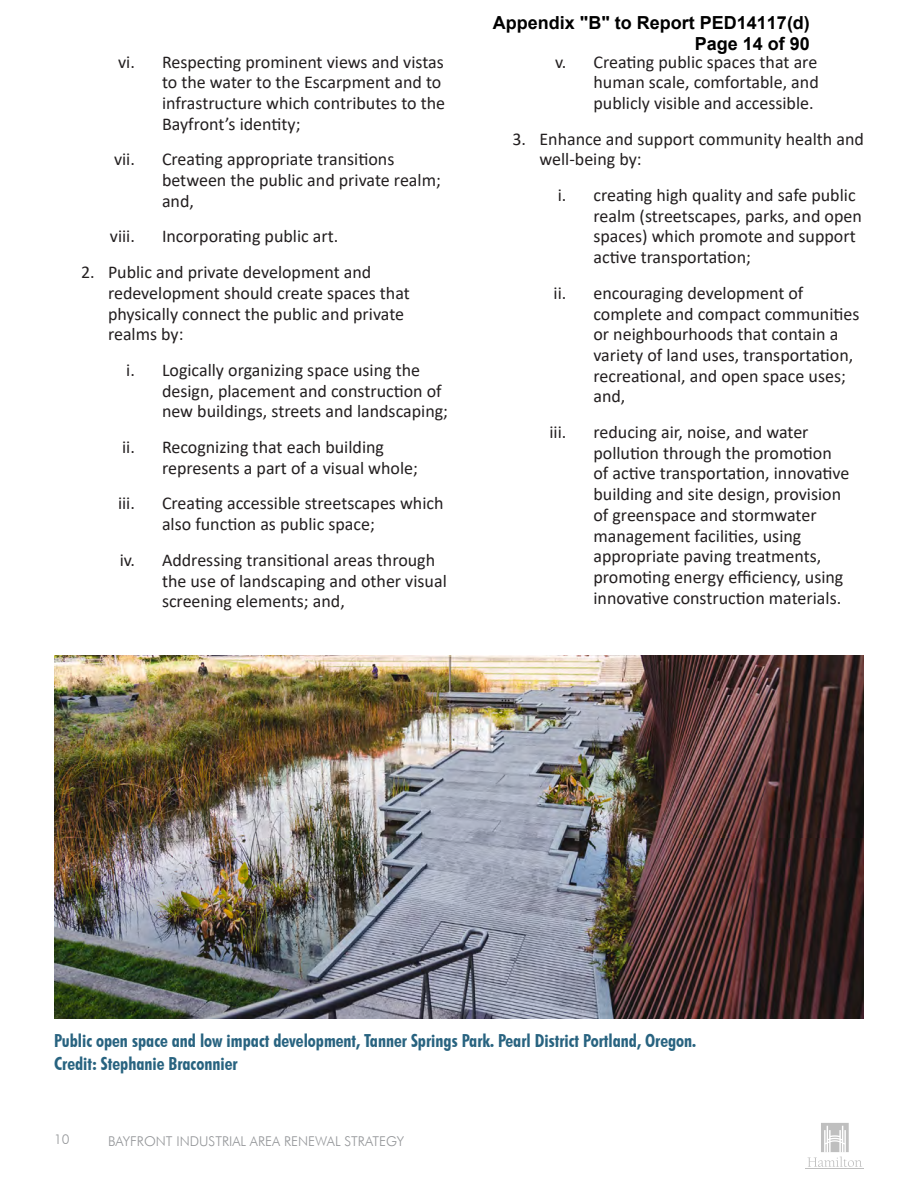
<style>
.page{position:relative;width:918px;height:1188px;background:#fff}
.page>*{position:absolute;margin:0;border:0;box-sizing:border-box;transform-origin:0 0}
.t1{font:18px/20.7px "Calibri";color:#231f20}
.t2{font:700 condensed 18px "Futura BT";color:#286380}
.t3{font:700 18px/21.6px "Arial";color:#000;text-align:right}
.t4{font:300 13.5px "Futura BT";color:#939598}
</style>
<div class="page">
<hr style="left:806px;top:1169px;width:58px;height:1px;background:#bfbfbf">
<svg style="left:808px;top:1123px;width:54px;height:44px"></svg>
<img style="left:54px;top:656px;width:810px;height:362px">
<p class="t1" style="left:162px;top:51px;width:285px;text-indent:-44px">vi. Respecting prominent views and vistas to the water to the Escarpment and to infrastructure which contributes to the Bayfront’s identity;</p>
<p class="t1" style="left:114px;top:149px;width:22px">vii.</p>
<p class="t1" style="left:162px;top:149px;width:280px">Creating appropriate transitions between the public and private realm; and,</p>
<p class="t1" style="left:110px;top:226px;width:27px">viii.</p>
<p class="t1" style="left:162px;top:226px;width:178px">Incorporating public art.</p>
<p class="t1" style="left:108px;top:261px;width:303px;text-indent:-27px">2. Public and private development and redevelopment should create spaces that physically connect the public and private realms by:</p>
<p class="t1" style="left:162px;top:359px;width:288px;text-indent:-36px">i. Logically organizing space using the design, placement and construction of new buildings, streets and landscaping;</p>
<p class="t1" style="left:162px;top:436px;width:258px;text-indent:-40px">ii. Recognizing that each building represents a part of a visual whole;</p>
<p class="t1" style="left:118px;top:493px;width:18px">iii.</p>
<p class="t1" style="left:162px;top:493px;width:283px">Creating accessible streetscapes which also function as public space;</p>
<p class="t1" style="left:162px;top:549px;width:286px;text-indent:-42px">iv. Addressing transitional areas through the use of landscaping and other visual screening elements; and,</p>
<p class="t3" style="left:493px;top:12px;width:319px">Appendix "B" to Report PED14117(d)<br>Page 14 of 90</p>
<p class="t1" style="left:593px;top:51px;width:227px;text-align:justify;text-indent:-38px">v. Creating public spaces that are human scale, comfortable, and publicly visible and accessible.</p>
<p class="t1" style="left:539px;top:128px;width:326px;text-indent:-27px">3. Enhance and support community health and well-being by:</p>
<p class="t1" style="left:593px;top:184px;width:270px;text-indent:-36px">i. creating high quality and safe public realm (streetscapes, parks, and open spaces) which promote and support active transportation;</p>
<p class="t1" style="left:593px;top:282px;width:268px;text-indent:-40px">ii. encouraging development of complete and compact communities or neighbourhoods that contain a variety of land uses, transportation, recreational, and open space uses; and,</p>
<p class="t1" style="left:550px;top:421px;width:18px">iii.</p>
<p class="t1" style="left:593px;top:421px;width:258px">reducing air, noise, and water pollution through the promotion of active transportation, innovative building and site design, provision of greenspace and stormwater management facilities, using appropriate paving treatments, promoting energy efficiency, using innovative construction materials.</p>
<p class="t2" style="left:54px;top:1030px;width:644px">Public open space and low impact development, Tanner Springs Park. Pearl District Portland, Oregon.</p>
<p class="t2" style="left:54px;top:1052px;width:185px">Credit: Stephanie Braconnier</p>
<p class="t4" style="left:54px;top:1131px;width:17px">10</p>
<p class="t4" style="left:108px;top:1133px;width:298px">BAYFRONT INDUSTRIAL AREA RENEWAL STRATEGY</p>
</div>
